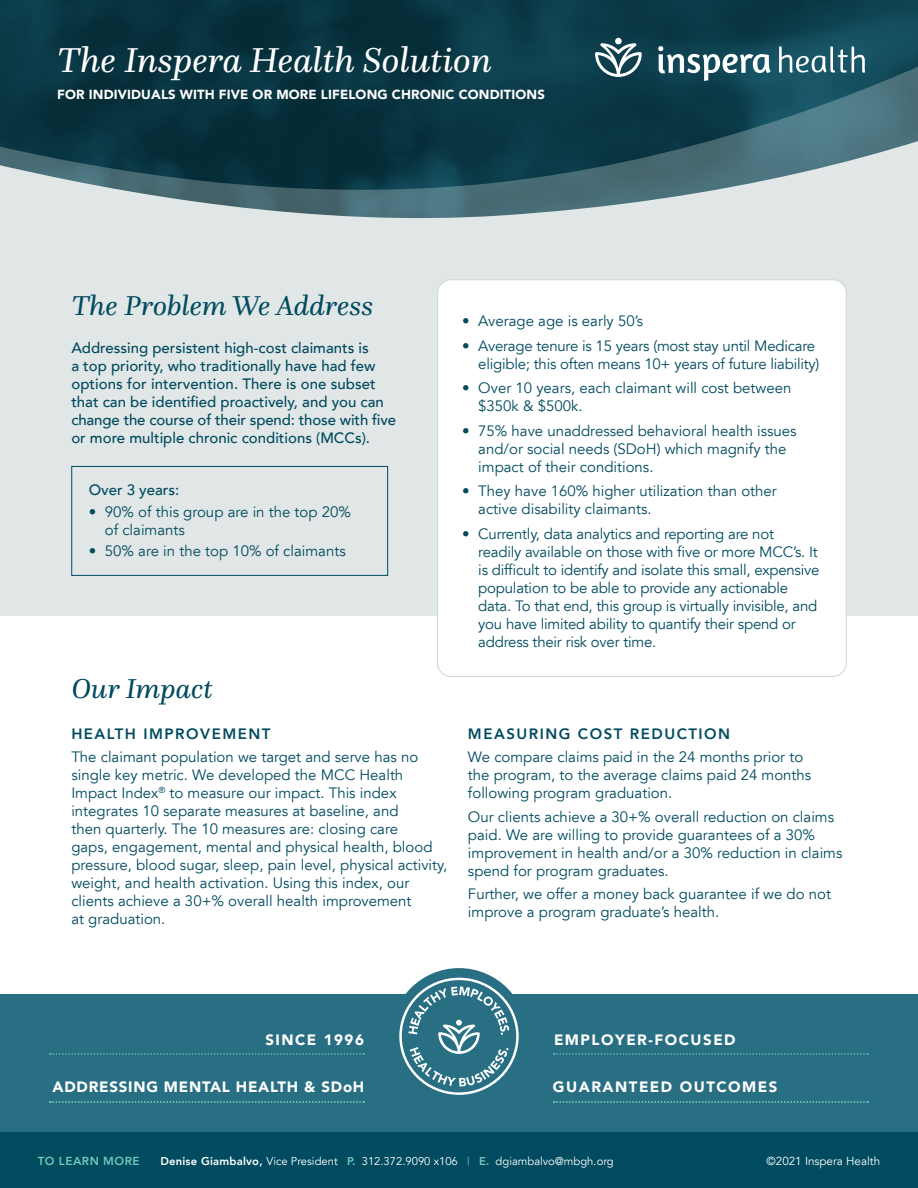
<style>
.page{position:relative;width:918px;height:1188px;background:#fff}
.page>*{position:absolute;margin:0;border:0;box-sizing:border-box;transform-origin:0 0}
.t1{font:italic 36px "Questa";color:#fff}
.t2{font:italic 28.5px "Questa";color:#004b5f}
.t3{font:15px/18px "Avenir LT";color:#004b5f}
.t4{font:500 15px/18px "Avenir LT";color:#004b5f}
.t5{font:900 15px "Avenir LT";letter-spacing:.1em;color:#fff}
.t6{font:800 15px "Avenir LT";letter-spacing:.1em;color:#004b5f}
.t7{font:900 15px "Avenir LT";letter-spacing:.05em;color:#fff}
.t8{font:900 13.2px "Avenir LT";letter-spacing:.01em;color:#fff}
.t9{font:11.7px "Avenir LT";color:#fff}
.t10{font:800 11.7px "Avenir LT";letter-spacing:.04em;color:#72c9ba}
.t11{font:11.25px "Avenir LT";color:#fff}
.s1{font-weight:800}
.s2{font-weight:800;color:#72c9ba}
.s3{color:#72c9ba}
</style>
<div class="page">
<div style="left:0;top:995px;width:918px;height:193px;background:#296f83"></div>
<div style="left:391px;top:968px;width:136px;height:136px;background:#296f83;border-radius:50%"></div>
<svg style="left:399px;top:978px;width:120px;height:117px"></svg>
<svg style="left:50px;top:1053px;width:314px;height:2px"></svg>
<svg style="left:554px;top:1053px;width:314px;height:2px"></svg>
<div style="left:0;top:253px;width:918px;height:363px;background:#e1e6e6"></div>
<svg style="left:0;top:0;width:918px;height:36px;background:#0a3744"></svg>
<svg style="left:0;top:36px;width:918px;height:251px;background:#628088"></svg>
<div style="left:438px;top:280px;width:408px;height:396px;background:#fff;border-radius:13px"></div>
<div style="left:71px;top:466px;width:317px;height:110px;border:1px solid #004b5f"></div>
<svg style="left:50px;top:1101px;width:314px;height:2px"></svg>
<svg style="left:554px;top:1101px;width:314px;height:2px"></svg>
<div style="left:0;top:1133px;width:918px;height:55px;background:#004b5f"></div>
<h1 class="t1" style="left:57px;top:38px;width:436px">The Inspera Health Solution</h1>
<p class="t8" style="left:57px;top:86px;width:489px">FOR INDIVIDUALS WITH FIVE OR MORE LIFELONG CHRONIC CONDITIONS</p>
<h2 class="t2" style="left:71px;top:288px;width:304px">The Problem We Address</h2>
<p class="t4" style="left:71px;top:339px;width:326px">Addressing persistent high-cost claimants is<br>a top priority, who traditionally have had few options for intervention. There is one subset that can be identified proactively, and you can change the course of their spend: those with five or more multiple chronic conditions (MCCs).</p>
<p class="t4" style="left:89px;top:482px;width:92px">Over 3 years:</p>
<p class="t3" style="left:105px;top:503px;width:248px;text-indent:-16px">• 90% of this group are in the top 20% of claimants</p>
<p class="t3" style="left:89px;top:542px;width:259px">• 50% are in the top 10% of claimants</p>
<h2 class="t2" style="left:71px;top:671px;width:143px">Our Impact</h2>
<p class="t6" style="left:71px;top:725px;width:201px">HEALTH IMPROVEMENT</p>
<p class="t3" style="left:71px;top:749px;width:377px">The claimant population we target and serve has no single key metric. We developed the MCC Health Impact Index<sup>®</sup> to measure our impact. This index integrates 10 separate measures at baseline, and<br>then quarterly. The 10 measures are: closing care<br>gaps, engagement, mental and physical health, blood pressure, blood sugar, sleep, pain level, physical activity, weight, and health activation. Using this index, our clients achieve a 30+% overall health improvement<br>at graduation.</p>
<p class="t3" style="left:462px;top:313px;width:183px">• Average age is early 50’s</p>
<p class="t3" style="left:462px;top:337px;width:359px;text-align:right">• Average tenure is 15 years (most stay until Medicare eligible; this often means 10+ years of future liability)</p>
<p class="t3" style="left:478px;top:380px;width:315px;text-indent:-16px">• Over 10 years, each claimant will cost between $350k &amp; $500k.</p>
<p class="t3" style="left:478px;top:422px;width:320px;text-indent:-16px">• 75% have unaddressed behavioral health issues and/or social needs (SDoH) which magnify the impact of their conditions.</p>
<p class="t3" style="left:478px;top:483px;width:300px;text-indent:-16px">• They have 160% higher utilization than other active disability claimants.</p>
<p class="t3" style="left:478px;top:525px;width:343px;text-indent:-16px">• Currently, data analytics and reporting are not readily available on those with five or more MCC’s. It is difficult to identify and isolate this small, expensive population to be able to provide any actionable data. To that end, this group is virtually invisible, and you have limited ability to quantify their spend or address their risk over time.</p>
<p class="t6" style="left:468px;top:725px;width:264px">MEASURING COST REDUCTION</p>
<p class="t3" style="left:468px;top:749px;width:345px">We compare claims paid in the 24 months prior to the program, to the average claims paid 24 months following program graduation.</p>
<p class="t3" style="left:468px;top:808px;width:376px">Our clients achieve a 30+% overall reduction on claims paid. We are willing to provide guarantees of a 30% improvement in health and/or a 30% reduction in claims spend for program graduates.</p>
<p class="t3" style="left:468px;top:885px;width:365px">Further, we offer a money back guarantee if we do not improve a program graduate’s health.</p>
<p class="t5" style="left:265px;top:1030px;width:100px">SINCE 1996</p>
<p class="t5" style="left:554px;top:1030px;width:183px">EMPLOYER-FOCUSED</p>
<p class="t7" style="left:53px;top:1077px;width:313px">ADDRESSING MENTAL HEALTH &amp; SDoH</p>
<p class="t5" style="left:553px;top:1077px;width:226px">GUARANTEED OUTCOMES</p>
<p class="t10" style="left:38px;top:1154px;width:103px">TO LEARN MORE</p>
<p class="t11" style="left:160px;top:1154px;width:455px"><span class="s1">Denise Giambalvo,</span> Vice President <span class="s2">P.</span> 312.372.9090 x106 <span class="s3">|</span> <span class="s2">E.</span> dgiambalvo@mbgh.org</p>
<p class="t9" style="left:767px;top:1154px;width:115px">©2021 Inspera Health</p>
</div>
